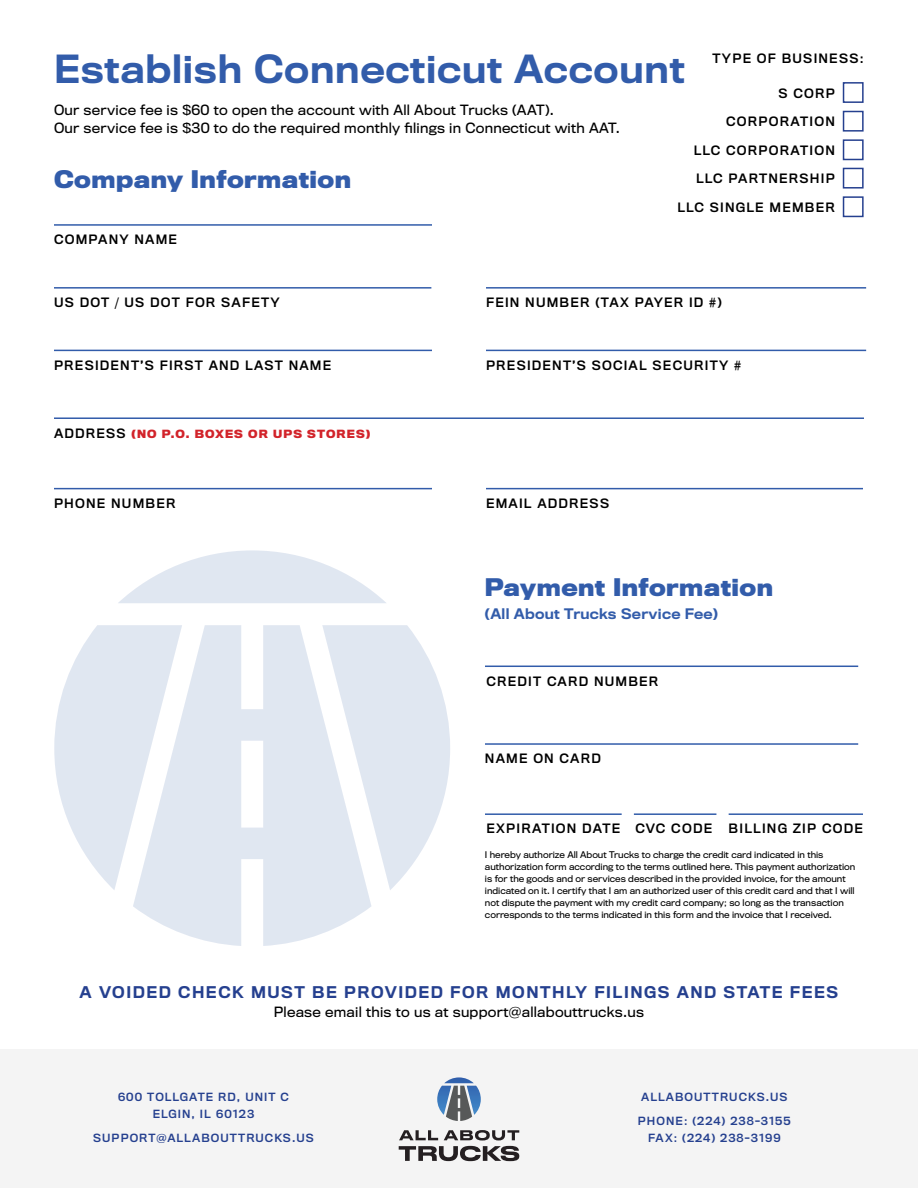
<style>
.page{position:relative;width:918px;height:1188px;background:#fff}
.page>*{position:absolute;margin:0;border:0;box-sizing:border-box;transform-origin:0 0}
.t1{font:500 36px "Titling Gothic FB Normal";letter-spacing:.02em;color:#325caa}
.t2{font:700 22.5px "Titling Gothic FB Normal";letter-spacing:.02em;color:#325caa}
.t3{font:500 15px "Titling Gothic FB Normal";letter-spacing:.1em;color:#25408f}
.t4{font:500 13.5px "Titling Gothic FB Normal";letter-spacing:.02em;color:#325caa}
.t5{font:13.2px/18px "Titling Gothic FB Normal";letter-spacing:.02em;color:#000}
.t6{font:12px "Titling Gothic FB Normal Standard";letter-spacing:.1em;color:#000}
.t7{font:10.5px/16.5px "Titling Gothic FB Normal Standard";letter-spacing:.1em;color:#25408f;text-align:center}
.t8{font:700 10.5px "Titling Gothic FB Normal";letter-spacing:.1em;color:#d2232a}
.t9{font:8.55px/12px "Titling Gothic FB Normal";color:#000}
.s1{font-family:"Titling Gothic FB Normal Standard";font-weight:400;font-size:12px;color:#000}
</style>
<div class="page">
<hr style="left:54px;top:224px;width:378px;height:2px;background:#325caa">
<hr style="left:54px;top:488px;width:378px;height:1px;background:#325caa">
<hr style="left:54px;top:417px;width:810px;height:2px;background:#325caa">
<hr style="left:486px;top:488px;width:377px;height:1px;background:#325caa">
<hr style="left:54px;top:350px;width:378px;height:1px;background:#325caa">
<hr style="left:486px;top:287px;width:380px;height:2px;background:#325caa">
<hr style="left:54px;top:287px;width:377px;height:2px;background:#325caa">
<hr style="left:486px;top:350px;width:380px;height:1px;background:#325caa">
<div style="left:0;top:1049px;width:918px;height:139px;background:#f4f4f4"></div>
<svg style="left:437px;top:1077px;width:44px;height:44px"></svg>
<svg style="left:399px;top:1130px;width:39px;height:10px"></svg>
<svg style="left:444px;top:1130px;width:75px;height:10px"></svg>
<svg style="left:399px;top:1146px;width:120px;height:15px"></svg>
<div style="left:843px;top:82px;width:21px;height:21px;border:2px solid #25408f"></div>
<div style="left:843px;top:168px;width:21px;height:21px;border:2px solid #25408f"></div>
<div style="left:843px;top:111px;width:21px;height:21px;border:2px solid #25408f"></div>
<div style="left:843px;top:196px;width:21px;height:21px;border:2px solid #25408f"></div>
<div style="left:843px;top:139px;width:21px;height:21px;border:2px solid #25408f"></div>
<hr style="left:485px;top:666px;width:373px;height:1px;background:#325caa">
<hr style="left:485px;top:813px;width:137px;height:2px;background:#325caa">
<hr style="left:634px;top:813px;width:82px;height:2px;background:#325caa">
<hr style="left:729px;top:813px;width:134px;height:2px;background:#325caa">
<hr style="left:485px;top:743px;width:373px;height:2px;background:#325caa">
<svg style="left:133px;top:890px;width:238px;height:56px;fill:#e0e7f1"></svg>
<svg style="left:54px;top:550px;width:396px;height:340px;fill:#e0e7f1"></svg>
<h1 class="t1" style="left:54px;top:48px;width:632px">Establish Connecticut Account</h1>
<h3 class="t5" style="left:54px;top:101px;width:568px">Our service fee is $60 to open the account with All About Trucks (AAT).<br>Our service fee is $30 to do the required monthly filings in Connecticut with AAT.</h3>
<h2 class="t2" style="left:54px;top:167px;width:299px">Company Information</h2>
<h3 class="t6" style="left:712px;top:51px;width:153px">TYPE OF BUSINESS:</h3>
<h3 class="t6" style="left:778px;top:86px;width:58px">S CORP</h3>
<h3 class="t6" style="left:726px;top:115px;width:110px">CORPORATION</h3>
<h3 class="t6" style="left:694px;top:143px;width:143px">LLC CORPORATION</h3>
<h3 class="t6" style="left:696px;top:171px;width:140px">LLC PARTNERSHIP</h3>
<h3 class="t6" style="left:54px;top:233px;width:125px">COMPANY NAME</h3>
<h3 class="t6" style="left:677px;top:200px;width:159px">LLC SINGLE MEMBER</h3>
<h3 class="t6" style="left:54px;top:296px;width:227px">US DOT / US DOT FOR SAFETY</h3>
<h3 class="t6" style="left:486px;top:296px;width:237px">FEIN NUMBER (TAX PAYER ID #)</h3>
<h3 class="t6" style="left:54px;top:358px;width:279px">PRESIDENT’S FIRST AND LAST NAME</h3>
<p class="t8" style="left:54px;top:427px;width:318px"><span class="s1">ADDRESS</span> (NO P.O. BOXES OR UPS STORES)</p>
<h3 class="t6" style="left:54px;top:496px;width:123px">PHONE NUMBER</h3>
<h3 class="t6" style="left:486px;top:358px;width:257px">PRESIDENT’S SOCIAL SECURITY #</h3>
<h3 class="t6" style="left:486px;top:496px;width:125px">EMAIL ADDRESS</h3>
<h2 class="t2" style="left:485px;top:575px;width:290px">Payment Information</h2>
<h3 class="t4" style="left:485px;top:606px;width:234px">(All About Trucks Service Fee)</h3>
<h3 class="t6" style="left:486px;top:674px;width:173px">CREDIT CARD NUMBER</h3>
<h3 class="t6" style="left:485px;top:752px;width:117px">NAME ON CARD</h3>
<h3 class="t6" style="left:486px;top:822px;width:135px">EXPIRATION DATE</h3>
<h3 class="t6" style="left:635px;top:822px;width:78px">CVC CODE</h3>
<h3 class="t6" style="left:729px;top:822px;width:136px">BILLING ZIP CODE</h3>
<p class="t9" style="left:485px;top:849px;width:372px">I hereby authorize All About Trucks to charge the credit card indicated in this authorization form according to the terms outlined here. This payment authorization is for the goods and or services described in the provided invoice, for the amount indicated on it. I certify that I am an authorized user of this credit card and that I will not dispute the payment with my credit card company; so long as the transaction corresponds to the terms indicated in this form and the invoice that I received.</p>
<h3 class="t3" style="left:80px;top:983px;width:760px">A VOIDED CHECK MUST BE PROVIDED FOR MONTHLY FILINGS AND STATE FEES</h3>
<h3 class="t5" style="left:274px;top:1003px;width:372px">Please email this to us at support@allabouttrucks.us</h3>
<p class="t7" style="left:118px;top:1089px;width:172px">600 TOLLGATE RD, UNIT C<br>ELGIN, IL 60123</p>
<p class="t7" style="left:93px;top:1130px;width:222px">SUPPORT@ALLABOUTTRUCKS.US</p>
<p class="t7" style="left:641px;top:1089px;width:148px">ALLABOUTTRUCKS.US</p>
<p class="t7" style="left:638px;top:1113px;width:154px">PHONE: (224) 238-3155<br>FAX: (224) 238-3199</p>
</div>
